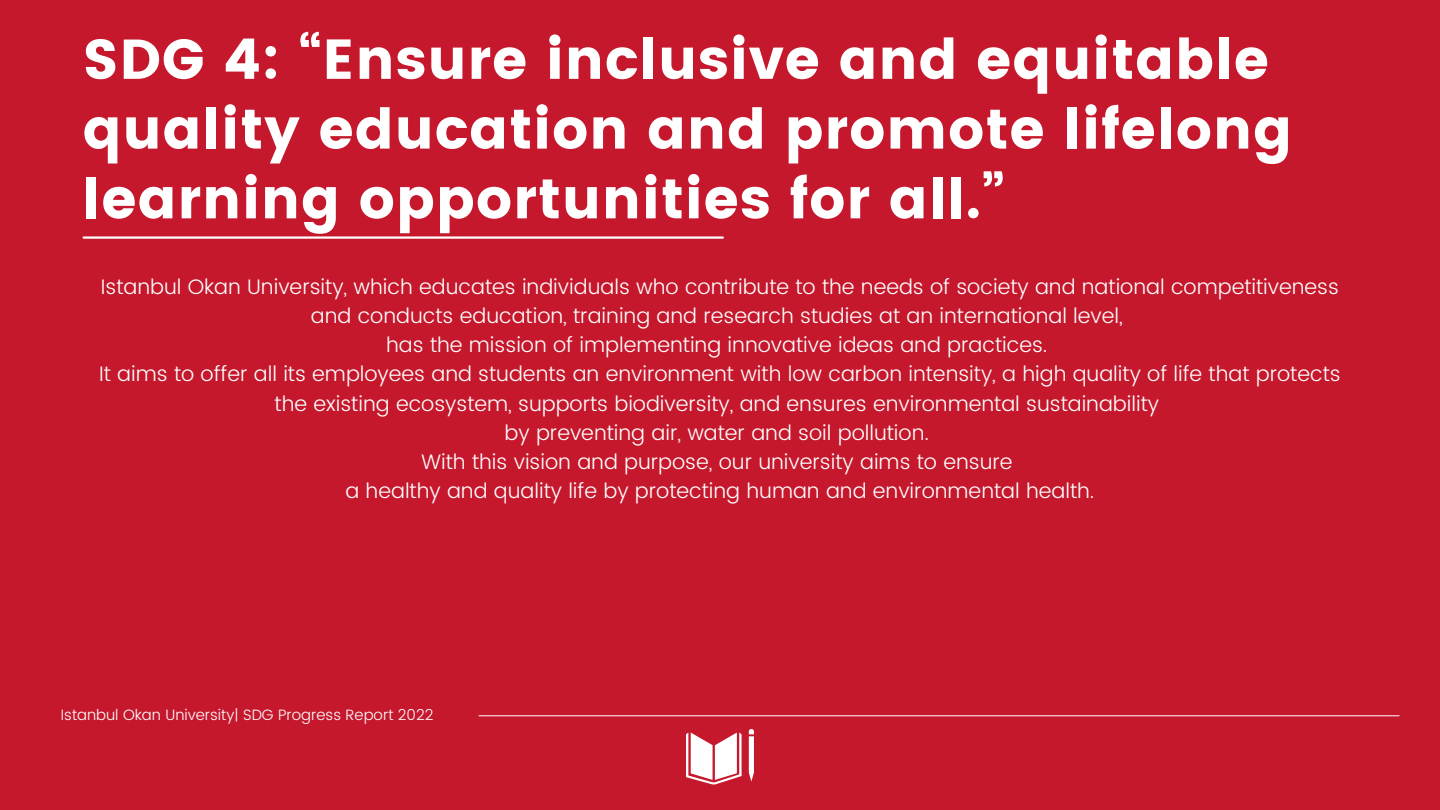
<style>
.page{position:relative;width:1440px;height:810px;background:#c5182d}
.page>*{position:absolute;margin:0;border:0;box-sizing:border-box;transform-origin:0 0}
.t1{font:56px/69.8px "Poppins";letter-spacing:.015em;color:#fff}
.t2{font:300 21px/29.2px "Poppins";color:#fff;text-align:center}
.t3{font:300 15px "Poppins";color:#fff}
</style>
<div class="page">
<hr style="left:84px;top:236px;width:639px;height:3px;background:#fff">
<hr style="left:479px;top:715px;width:920px;height:1px;background:#fff">
<svg style="left:686px;top:729px;width:68px;height:55px"></svg>
<h1 class="t1" style="left:82px;top:25px;width:1211px">SDG 4: “Ensure inclusive and equitable quality education and promote lifelong learning opportunities for all.”</h1>
<p class="t2" style="left:99px;top:272px;width:1243px">Istanbul Okan University, which educates individuals who contribute to the needs of society and national competitiveness and conducts education, training and research studies at an international level,<br>has the mission of implementing innovative ideas and practices.<br>It aims to offer all its employees and students an environment with low carbon intensity, a high quality of life that protects the existing ecosystem, supports biodiversity, and ensures environmental sustainability<br>by preventing air, water and soil pollution.<br>With this vision and purpose, our university aims to ensure<br>a healthy and quality life by protecting human and environmental health.</p>
<p class="t3" style="left:61px;top:704px;width:374px">Istanbul Okan University| SDG Progress Report 2022</p>
</div>
